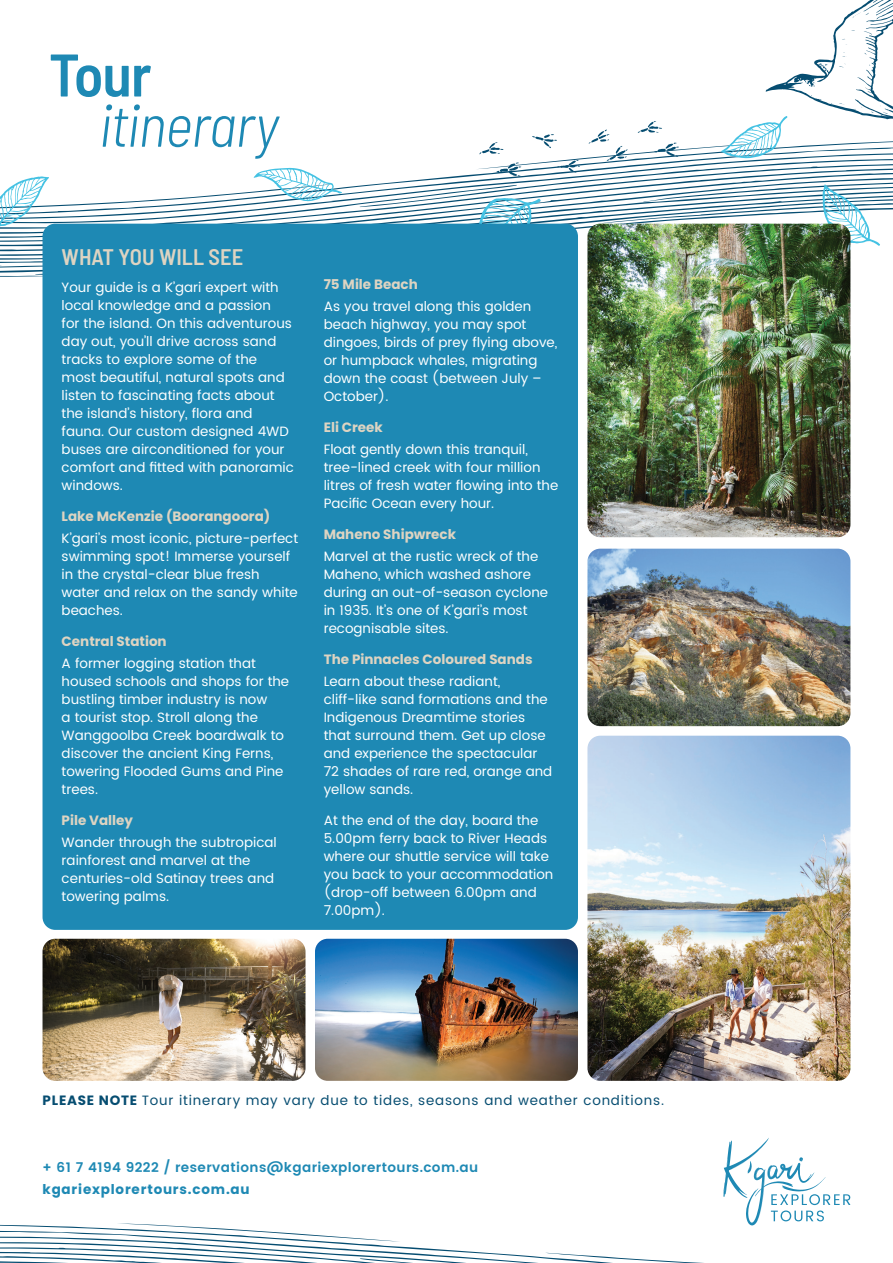
<style>
.page{position:relative;width:893px;height:1263px;background:#fff}
.page>*{position:absolute;margin:0;border:0;box-sizing:border-box;transform-origin:0 0}
.t1{font:italic 300 semi-condensed 60px "Barlow";letter-spacing:-.02em;color:#1e89b4}
.t2{font:600 semi-condensed 60px "Barlow";color:#1e89b4}
.t3{font:600 semi-condensed 22.5px "Barlow";color:#ded4c2}
.t4{font:13.5px/18px "Poppins";color:#fff}
.t5{font:700 13.5px "Poppins";color:#ded4c2}
.t6{font:13.5px "Poppins";letter-spacing:.06em;color:#064d71}
.t7{font:600 13.5px "Poppins";letter-spacing:.03em;color:#1e89b4}
.t8{font:700 13.5px "Poppins";letter-spacing:.06em;color:#1e89b4}
.s1{font-weight:700}
</style>
<div class="page">
<div style="left:43px;top:224px;width:535px;height:706px;background:#1e89b4;border-radius:13px"></div>
<img style="left:587px;top:736px;width:263px;height:345px">
<img style="left:587px;top:279px;width:263px;height:258px">
<img style="left:587px;top:549px;width:263px;height:177px">
<img style="left:315px;top:939px;width:263px;height:142px">
<img style="left:43px;top:939px;width:262px;height:142px">
<svg style="left:0;top:0;width:893px;height:279px"></svg>
<svg style="left:0;top:1138px;width:851px;height:125px"></svg>
<h1 class="t2" style="left:49px;top:32px;width:104px">Tour</h1>
<h1 class="t1" style="left:99px;top:82px;width:181px">itinerary</h1>
<h2 class="t3" style="left:62px;top:241px;width:183px">WHAT YOU WILL SEE</h2>
<p class="t4" style="left:62px;top:279px;width:234px">Your guide is a K’gari expert with local knowledge and a passion<br>for the island. On this adventurous day out, you’ll drive across sand tracks to explore some of the most beautiful, natural spots and listen to fascinating facts about the island’s history, flora and fauna. Our custom designed 4WD buses are airconditioned for your comfort and fitted with panoramic windows.</p>
<p class="t5" style="left:62px;top:508px;width:210px">Lake McKenzie (Boorangoora)</p>
<p class="t4" style="left:62px;top:529px;width:238px">K’gari’s most iconic, picture-perfect swimming spot! Immerse yourself in the crystal-clear blue fresh water and relax on the sandy white beaches.</p>
<p class="t5" style="left:62px;top:633px;width:107px">Central Station</p>
<p class="t4" style="left:62px;top:654px;width:229px">A former logging station that housed schools and shops for the bustling timber industry is now<br>a tourist stop. Stroll along the<br>Wanggoolba Creek boardwalk to discover the ancient King Ferns, towering Flooded Gums and Pine trees.</p>
<p class="t5" style="left:62px;top:812px;width:73px">Pile Valley</p>
<p class="t4" style="left:62px;top:833px;width:217px">Wander through the subtropical rainforest and marvel at the centuries-old Satinay trees and towering palms.</p>
<p class="t5" style="left:324px;top:276px;width:96px">75 Mile Beach</p>
<p class="t4" style="left:324px;top:298px;width:235px">As you travel along this golden beach highway, you may spot dingoes, birds of prey flying above, or humpback whales, migrating down the coast (between July –<br>October).</p>
<p class="t5" style="left:324px;top:419px;width:61px">Eli Creek</p>
<p class="t4" style="left:324px;top:441px;width:236px">Float gently down this tranquil, tree-lined creek with four million litres of fresh water flowing into the Pacific Ocean every hour.</p>
<p class="t5" style="left:324px;top:526px;width:134px">Maheno Shipwreck</p>
<p class="t4" style="left:324px;top:548px;width:226px">Marvel at the rustic wreck of the<br>Maheno, which washed ashore during an out-of-season cyclone in 1935. It’s one of K’gari’s most recognisable sites.</p>
<p class="t5" style="left:324px;top:651px;width:210px">The Pinnacles Coloured Sands</p>
<p class="t4" style="left:324px;top:673px;width:230px">Learn about these radiant, cliff-like sand formations and the<br>Indigenous Dreamtime stories that surround them. Get up close and experience the spectacular<br>72 shades of rare red, orange and yellow sands.</p>
<p class="t4" style="left:324px;top:811px;width:231px">At the end of the day, board the<br>5.00pm ferry back to River Heads where our shuttle service will take you back to your accommodation (drop-off between 6.00pm and<br>7.00pm).</p>
<p class="t6" style="left:43px;top:1090px;width:623px"><span class="s1">PLEASE NOTE</span> Tour itinerary may vary due to tides, seasons and weather conditions.</p>
<p class="t7" style="left:43px;top:1157px;width:437px">+ 61 7 4194 9222 / reservations@kgariexplorertours.com.au</p>
<p class="t8" style="left:43px;top:1181px;width:209px">kgariexplorertours.com.au</p>
</div>
